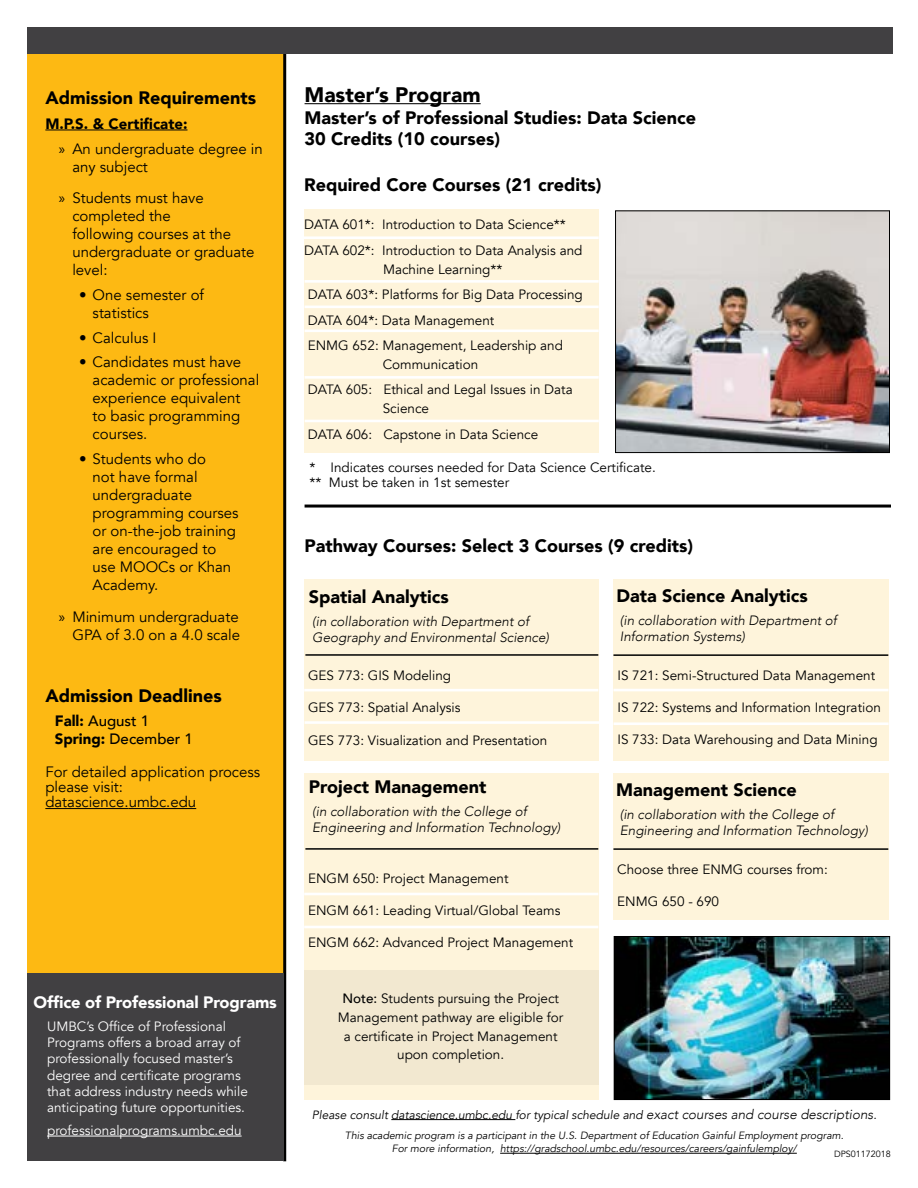
<style>
.page{position:relative;width:918px;height:1188px;background:#fff}
.page>*{position:absolute;margin:0;border:0;box-sizing:border-box;transform-origin:0 0}
.t1{font:900 21px "Avenir";color:#000}
.t2{font:900 18px/21.6px "Avenir";color:#000}
.t3{font:900 16.5px "Avenir";letter-spacing:-.01em;color:#fff}
.t4{font:15px/18px "Avenir";color:#000}
.t5{font:500 15px/18px "Avenir";color:#000}
.t6{font:15px "Avenir";color:#000101}
.t7{font:13.5px/25.5px "Avenir";color:#000}
.t8{font:italic 300 13.5px/16.2px "Avenir";color:#000}
.t9{font:13.5px/16.2px "Avenir";color:#fff}
.t10{font:italic 12px "Avenir";color:#000}
.t11{font:italic 10.5px/13.5px "Avenir";color:#000;text-align:center}
.t12{font:9px "Avenir";color:#000}
.s1{font-weight:900}
.s2{font-family:"Myriad Pro"}
.s3{font-weight:500}
.s4{color:#000101}
.s5{font-weight:300;font-size:13.5px}
</style>
<div class="page">
<div style="left:27px;top:27px;width:258px;height:1134px;background:#fdb913"></div>
<hr style="left:283px;top:27px;width:3px;height:1134px;background:#000">
<hr style="left:45px;top:130px;width:143px;height:1px;background:#000">
<hr style="left:45px;top:808px;width:84px;height:1px;background:#000101">
<hr style="left:129px;top:808px;width:67px;height:1px;background:#000101">
<div style="left:27px;top:974px;width:256px;height:187px;background:#414042"></div>
<hr style="left:47px;top:1136px;width:134px;height:1px;background:#fff">
<hr style="left:181px;top:1136px;width:61px;height:1px;background:#fff">
<div style="left:27px;top:27px;width:866px;height:27px;background:#414042"></div>
<hr style="left:305px;top:103px;width:176px;height:1px;background:#000">
<div style="left:613px;top:579px;width:275px;height:181px;background:#fef4db"></div>
<div style="left:305px;top:210px;width:294px;height:243px;background:#fef4db"></div>
<div style="left:305px;top:579px;width:294px;height:181px;background:#fef4db"></div>
<hr style="left:303px;top:236px;width:296px;height:3px;background:#fff">
<hr style="left:305px;top:280px;width:294px;height:3px;background:#fff">
<hr style="left:305px;top:306px;width:294px;height:2px;background:#fff">
<hr style="left:305px;top:376px;width:294px;height:3px;background:#fff">
<hr style="left:305px;top:329px;width:294px;height:3px;background:#fff">
<hr style="left:305px;top:721px;width:295px;height:3px;background:#fff">
<hr style="left:391px;top:1119px;width:67px;height:1px;background:#000101">
<hr style="left:458px;top:1119px;width:57px;height:1px;background:#000101">
<hr style="left:500px;top:1153px;width:297px;height:1px;background:#000101">
<hr style="left:304px;top:689px;width:294px;height:2px;background:#fff">
<hr style="left:613px;top:689px;width:275px;height:2px;background:#fff">
<img style="left:617px;top:212px;width:271px;height:239px">
<div style="left:615px;top:210px;width:275px;height:243px;border:1px solid #000"></div>
<img style="left:616px;top:938px;width:272px;height:160px">
<div style="left:614px;top:936px;width:276px;height:164px;border:1px solid #000"></div>
<hr style="left:614px;top:722px;width:275px;height:3px;background:#fff">
<hr style="left:305px;top:505px;width:586px;height:3px;background:#000">
<hr style="left:305px;top:420px;width:294px;height:2px;background:#fff">
<hr style="left:305px;top:654px;width:293px;height:2px;background:#000101">
<hr style="left:613px;top:654px;width:275px;height:2px;background:#000101">
<div style="left:613px;top:773px;width:275px;height:147px;background:#fef4db"></div>
<div style="left:304px;top:773px;width:295px;height:327px;background:#fef4db"></div>
<hr style="left:305px;top:848px;width:293px;height:2px;background:#000101">
<hr style="left:613px;top:848px;width:275px;height:2px;background:#000101">
<div style="left:305px;top:970px;width:294px;height:114px;background:#f2e8d0"></div>
<hr style="left:304px;top:893px;width:294px;height:2px;background:#fff">
<hr style="left:304px;top:926px;width:294px;height:2px;background:#fff">
<h2 class="t2" style="left:45px;top:87px;width:212px">Admission Requirements</h2>
<p class="t4" style="left:59px;top:112px;width:206px;line-height:24.8px;text-indent:-13px"><span class="s1">M.P.S. &amp; Certificate:<br></span><span class="s2">»</span> An undergraduate degree in</p>
<p class="t4" style="left:59px;top:151px;width:146px;line-height:31.5px;text-indent:14px">any subject<br><span class="s2">»</span> Students must have</p>
<p class="t4" style="left:72px;top:207px;width:184px">completed the<br>following courses at the undergraduate or graduate level:</p>
<p class="t4" style="left:93px;top:286px;width:113px;text-indent:-14px">• One semester of statistics</p>
<p class="t4" style="left:79px;top:329px;width:79px">• Calculus I</p>
<p class="t4" style="left:93px;top:353px;width:168px;text-indent:-14px">• Candidates must have academic or professional experience equivalent<br>to basic programming courses.</p>
<p class="t4" style="left:93px;top:450px;width:148px;text-indent:-14px">• Students who do<br>not have formal undergraduate programming courses or on-the-job training are encouraged to use MOOCs or Khan<br>Academy.</p>
<p class="t4" style="left:59px;top:608px;width:183px;text-align:right"><span class="s2">»</span> Minimum undergraduate<br>GPA of 3.0 on a 4.0 scale</p>
<h2 class="t2" style="left:45px;top:684px;width:178px">Admission Deadlines</h2>
<p class="t5" style="left:55px;top:711px;width:140px"><span class="s1">Fall:</span> August 1<br><span class="s1">Spring:</span> December 1</p>
<p class="t4" style="left:45px;top:765px;width:216px;line-height:15px">For detailed application process please visit:</p>
<p class="t6" style="left:45px;top:793px;width:152px">datascience.umbc.edu</p>
<p class="t3" style="left:34px;top:988px;width:245px">Office of Professional Programs</p>
<p class="t9" style="left:47px;top:1019px;width:202px">UMBC’s Office of Professional Programs offers a broad array of professionally focused master’s degree and certificate programs that address industry needs while anticipating future opportunities.</p>
<p class="t9" style="left:47px;top:1123px;width:196px">professionalprograms.umbc.edu</p>
<h1 class="t1" style="left:305px;top:77px;width:178px">Master’s Program</h1>
<h2 class="t2" style="left:305px;top:106px;width:393px">Master’s of Professional Studies: Data Science<br>30 Credits (10 courses)</h2>
<h2 class="t2" style="left:304px;top:173px;width:299px">Required Core Courses (21 credits)</h2>
<p class="t7" style="left:304px;top:212px;width:280px">DATA 601*: Introduction to Data Science**<br>DATA 602*: Introduction to Data Analysis and</p>
<p class="t7" style="left:308px;top:256px;width:277px;text-indent:75px">Machine Learning**<br>DATA 603*: Platforms for Big Data Processing<br>DATA 604*: Data Management<br>ENMG 652: Management, Leadership and</p>
<p class="t7" style="left:308px;top:352px;width:267px;text-indent:75px">Communication<br>DATA 605: Ethical and Legal Issues in Data</p>
<p class="t7" style="left:308px;top:396px;width:232px;text-indent:75px">Science<br>DATA 606: Capstone in Data Science</p>
<p class="t7" style="left:309px;top:461px;width:348px;line-height:15px">* Indicates courses needed for Data Science Certificate. ** Must be taken in 1st semester</p>
<h2 class="t2" style="left:305px;top:534px;width:390px">Pathway Courses: Select 3 Courses (9 credits)</h2>
<h2 class="t2" style="left:309px;top:585px;width:142px">Spatial Analytics</h2>
<p class="t8" style="left:312px;top:613px;width:238px">(in collaboration with Department of<br>Geography and Environmental Science)</p>
<p class="t7" style="left:308px;top:663px;width:145px">GES 773: GIS Modeling</p>
<p class="t7" style="left:308px;top:695px;width:154px">GES 773: Spatial Analysis</p>
<p class="t7" style="left:308px;top:728px;width:241px">GES 773: Visualization and Presentation</p>
<h2 class="t2" style="left:309px;top:776px;width:179px">Project Management</h2>
<p class="t8" style="left:312px;top:804px;width:250px">(in collaboration with the College of<br>Engineering and Information Technology)</p>
<p class="t7" style="left:308px;top:866px;width:202px">ENGM 650: Project Management</p>
<p class="t7" style="left:308px;top:898px;width:254px">ENGM 661: Leading Virtual/Global Teams</p>
<p class="t7" style="left:308px;top:930px;width:267px">ENGM 662: Advanced Project Management</p>
<p class="t7" style="left:338px;top:989px;width:227px;line-height:18.8px;text-align:center"><span class="s3">Note:</span> Students pursuing the Project<br>Management pathway are eligible for a certificate in Project Management upon completion.</p>
<h2 class="t2" style="left:616px;top:585px;width:193px">Data Science Analytics</h2>
<p class="t8" style="left:620px;top:612px;width:218px">(in collaboration with Department of<br>Information Systems)</p>
<p class="t7" style="left:617px;top:663px;width:259px">IS 721: Semi-Structured Data Management</p>
<p class="t7" style="left:617px;top:695px;width:265px">IS 722: Systems and Information Integration</p>
<p class="t7" style="left:617px;top:727px;width:262px">IS 733: Data Warehousing and Data Mining</p>
<h2 class="t2" style="left:616px;top:779px;width:182px">Management Science</h2>
<p class="t8" style="left:620px;top:807px;width:250px">(in collaboration with the College of<br>Engineering and Information Technology)</p>
<p class="t7" style="left:617px;top:857px;width:212px">Choose three ENMG courses from:</p>
<p class="t7" style="left:617px;top:889px;width:103px">ENMG 650 - 690</p>
<p class="t10" style="left:312px;top:1107px;width:566px">Please consult <span class="s4">datascience.umbc.edu</span> for typical schedule and <span class="s5">exact courses and course descriptions</span>.</p>
<p class="t11" style="left:345px;top:1129px;width:500px">This academic program is a participant in the U.S. Department of Education Gainful Employment program.<br>For more information, <span class="s4">https://gradschool.umbc.edu/resources/careers/gainfulemploy/</span></p>
<p class="t12" style="left:834px;top:1149px;width:58px">DPS01172018</p>
</div>
